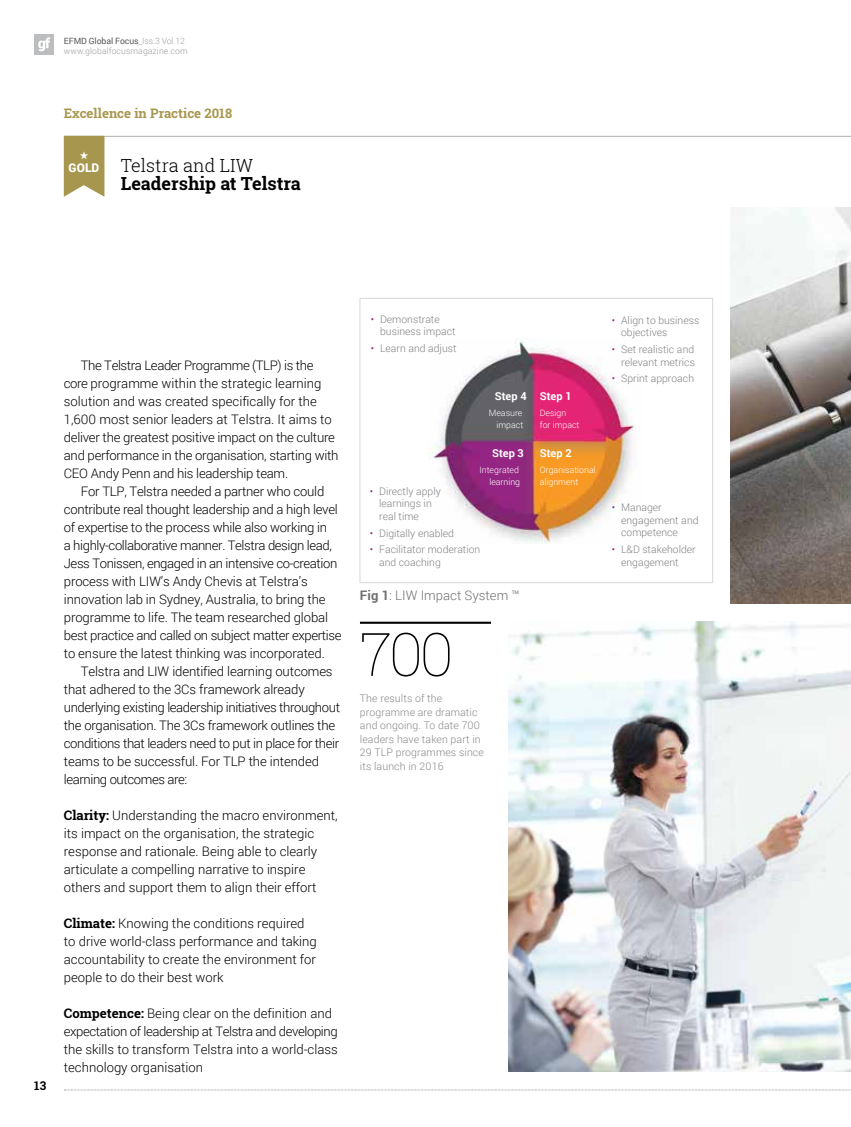
<style>
.page{position:relative;width:851px;height:1127px;background:#fff}
.page>*{position:absolute;margin:0;border:0;box-sizing:border-box;transform-origin:0 0}
.t1{font:100 60px "Roboto Slab";color:#000}
.t2{font:700 18px "Roboto Slab";color:#000}
.t3{font:300 18px "Roboto Slab";color:#000}
.t4{font:300 13.2px/18px "Roboto";letter-spacing:-.01em;color:#000}
.t5{font:700 13.2px "Roboto Slab";color:#a7974e}
.t6{font:300 13.2px "Roboto";color:#707172}
.t7{font:900 12px "Roboto";color:#fff}
.t8{font:700 12px "Roboto Slab";color:#000}
.t9{font:700 10.95px "Roboto";color:#fff}
.t10{font:300 10.5px/13.5px "Roboto";letter-spacing:.01em;color:#87888a}
.t11{font:300 10.35px/12.5px "Roboto";color:#818284}
.t12{font:300 8.7px/12px "Roboto";color:#fff;text-align:right}
.t13{font:300 8.7px/10.1px "Roboto";letter-spacing:.01em;color:#9c9e9f}
.s1{font-weight:400;color:#58585a}
.s2{font-family:"Roboto Slab";font-weight:700}
.s3{color:#942682}
.s4{font-weight:700}
</style>
<div class="page">
<svg style="left:64px;top:1089px;width:787px;height:1px"></svg>
<div style="left:34px;top:34px;width:20px;height:20px;background:#bbbdbe"></div>
<svg style="left:38px;top:37px;width:12px;height:14px"></svg>
<img style="left:730px;top:208px;width:120px;height:396px">
<img style="left:508px;top:622px;width:342px;height:450px">
<div style="left:359px;top:298px;width:354px;height:285px;border:1px solid #d9dadb"></div>
<hr style="left:64px;top:136px;width:786px;height:1px;background:#b1b3b4">
<hr style="left:360px;top:622px;width:131px;height:2px;background:#000">
<img style="left:428px;top:339px;width:208px;height:204px">
<svg style="left:64px;top:136px;width:40px;height:61px"></svg>
<p class="t13" style="left:64px;top:35px;width:125px"><span class="s1">EFMD Global Focus</span>_Iss.3 Vol.12 www.globalfocusmagazine.com</p>
<p class="t5" style="left:64px;top:104px;width:170px">Excellence in Practice 2018</p>
<p class="t7" style="left:69px;top:159px;width:32px">GOLD</p>
<h2 class="t3" style="left:121px;top:153px;width:133px">Telstra and LIW</h2>
<h2 class="t2" style="left:121px;top:171px;width:181px">Leadership at Telstra</h2>
<p class="t8" style="left:34px;top:1077px;width:14px">13</p>
<p class="t4" style="left:64px;top:356px;width:276px;text-indent:17px">The Telstra Leader Programme (TLP) is the core programme within the strategic learning solution and was created specifically for the 1,600 most senior leaders at Telstra. It aims to deliver the greatest positive impact on the culture and performance in the organisation, starting with CEO Andy Penn and his leadership team.</p>
<p class="t4" style="left:64px;top:482px;width:279px;text-indent:17px">For TLP, Telstra needed a partner who could contribute real thought leadership and a high level of expertise to the process while also working in<br>a highly-collaborative manner. Telstra design lead, Jess Tonissen, engaged in an intensive co-creation process with LIW’s Andy Chevis at Telstra’s innovation lab in Sydney, Australia, to bring the programme to life. The team researched global best practice and called on subject matter expertise to ensure the latest thinking was incorporated.</p>
<p class="t4" style="left:64px;top:662px;width:278px;text-indent:17px">Telstra and LIW identified learning outcomes that adhered to the 3Cs framework already underlying existing leadership initiatives throughout the organisation. The 3Cs framework outlines the conditions that leaders need to put in place for their teams to be successful. For TLP the intended learning outcomes are:</p>
<p class="t4" style="left:64px;top:806px;width:275px"><span class="s2">Clarity:</span> Understanding the macro environment, its impact on the organisation, the strategic response and rationale. Being able to clearly articulate a compelling narrative to inspire others and support them to align their effort</p>
<p class="t4" style="left:64px;top:914px;width:254px"><span class="s2">Climate:</span> Knowing the conditions required to drive world-class performance and taking accountability to create the environment for people to do their best work</p>
<p class="t4" style="left:64px;top:1003px;width:275px"><span class="s2">Competence:</span> Being clear on the definition and expectation of leadership at Telstra and developing the skills to transform Telstra into a world-class technology organisation</p>
<p class="t11" style="left:380px;top:313px;width:77px;text-indent:-9px"><span class="s3">•</span> Demonstrate business impact</p>
<p class="t11" style="left:371px;top:342px;width:87px"><span class="s3">•</span> Learn and adjust</p>
<p class="t9" style="left:494px;top:388px;width:33px">Step 4</p>
<p class="t12" style="left:489px;top:406px;width:36px">Measure impact</p>
<p class="t9" style="left:492px;top:446px;width:33px">Step 3</p>
<p class="t12" style="left:479px;top:464px;width:42px">Integrated learning</p>
<p class="t11" style="left:379px;top:484px;width:63px;text-indent:-9px"><span class="s3">•</span> Directly apply learnings in real time</p>
<p class="t11" style="left:370px;top:526px;width:86px"><span class="s3">•</span> Digitally enabled</p>
<p class="t11" style="left:379px;top:543px;width:103px;text-indent:-9px"><span class="s3">•</span> Facilitator moderation and coaching</p>
<p class="t6" style="left:360px;top:586px;width:161px"><span class="s4">Fig 1</span>: LIW Impact System ™</p>
<h1 class="t1" style="left:360px;top:613px;width:95px">700</h1>
<p class="t10" style="left:360px;top:691px;width:125px">The results of the programme are dramatic and ongoing. To date 700 leaders have taken part in<br>29 TLP programmes since its launch in 2016</p>
<p class="t9" style="left:539px;top:388px;width:33px">Step 1</p>
<p class="t12" style="left:539px;top:406px;width:41px;text-align:left">Design<br>for impact</p>
<p class="t9" style="left:539px;top:445px;width:33px">Step 2</p>
<p class="t12" style="left:539px;top:463px;width:57px;text-align:left">Organisational alignment</p>
<p class="t11" style="left:621px;top:313px;width:80px;text-indent:-9px"><span class="s3">•</span> Align to business objectives</p>
<p class="t11" style="left:611px;top:343px;width:85px;text-align:right"><span class="s3">•</span> Set realistic and relevant metrics</p>
<p class="t11" style="left:611px;top:372px;width:84px"><span class="s3">•</span> Sprint approach</p>
<p class="t11" style="left:621px;top:501px;width:79px;text-indent:-9px"><span class="s3">•</span> Manager engagement and competence</p>
<p class="t11" style="left:621px;top:543px;width:76px;text-indent:-9px"><span class="s3">•</span> L&amp;D stakeholder engagement</p>
</div>
